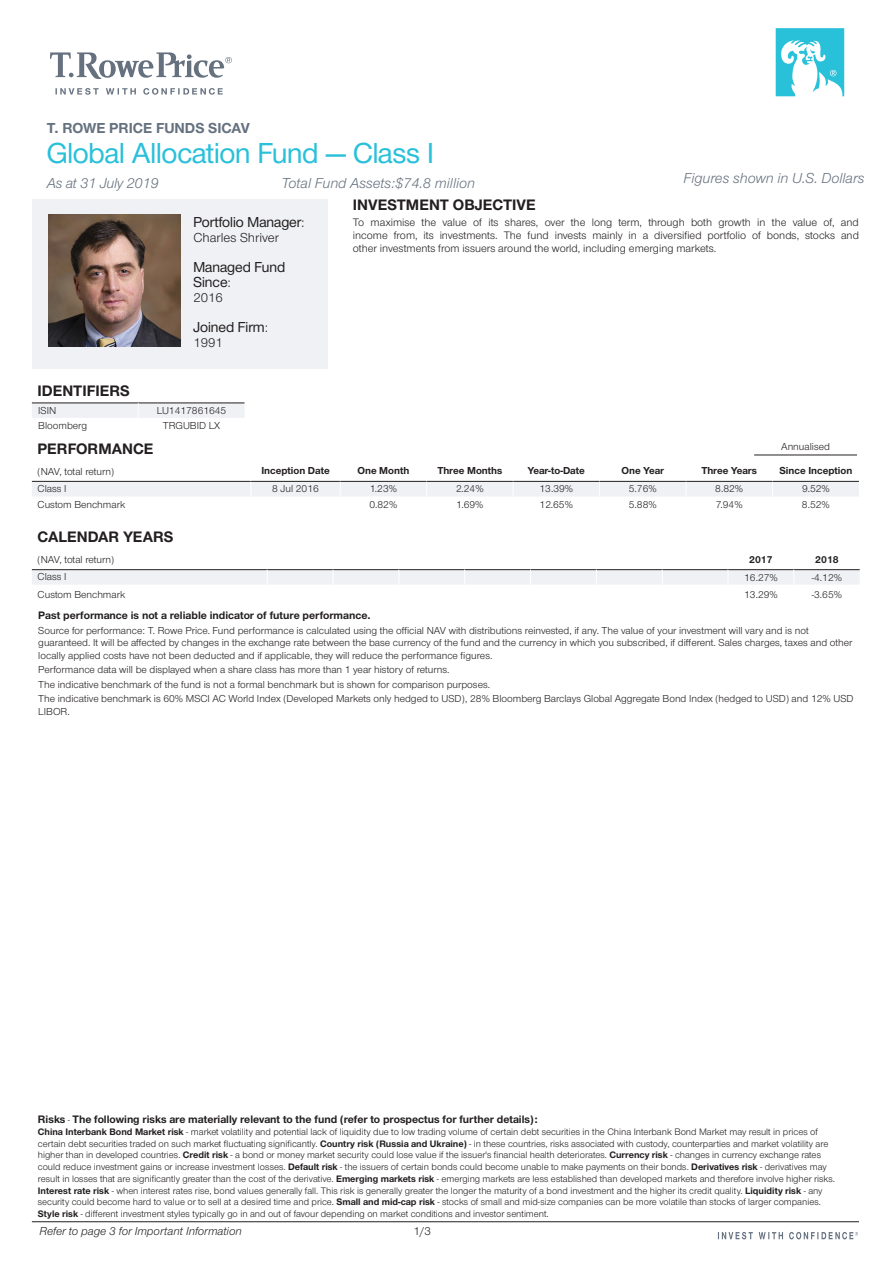
<style>
.page{position:relative;width:893px;height:1263px;background:#fff}
.page>*{position:absolute;margin:0;border:0;box-sizing:border-box;transform-origin:0 0}
.t1{font:500 30px "Nimbus San Nov D";letter-spacing:-.005em;color:#29c0da}
.t2{font:700 15.75px "Nimbus San Nov";color:#231f20}
.t3{font:italic 15px "Nimbus San Nov";color:#65717f}
.t4{font:500 15px/15px "Nimbus San Nov D";color:#231f20}
.t5{font:700 15px "Nimbus San Nov";color:#65717f}
.t6{font:13.5px "Nimbus San Nov";color:#231f20}
.t7{font:italic 12px "Nimbus San Nov";color:#231f20}
.t8{font:12px "Nimbus San Nov";color:#231f20}
.t9{font:11.25px/12.8px "Nimbus San Nov";color:#231f20;text-align:justify}
.t10{font:700 11.25px "Nimbus San Nov";color:#231f20}
.t11{font:10.5px/12.6px "Nimbus San Nov";color:#231f20}
.t12{font:700 10.5px "Nimbus San Nov";color:#231f20}
.t13{font:9.75px/11.7px "Nimbus San Nov";color:#231f20}
.s1{font-family:"Nimbus San Nov";font-weight:400;font-size:13.5px}
.s2{font-weight:400;font-size:9.75px}
.s3{font-weight:700}
</style>
<div class="page">
<svg style="left:32px;top:403px;width:212px;height:15px"></svg>
<svg style="left:32px;top:454px;width:827px;height:42px"></svg>
<svg style="left:32px;top:569px;width:828px;height:15px"></svg>
<div style="left:32px;top:200px;width:295px;height:169px;background:#eff1f4"></div>
<img style="left:49px;top:215px;width:131px;height:132px">
<svg style="left:55px;top:88px;width:168px;height:7px"></svg>
<svg style="left:50px;top:52px;width:182px;height:27px"></svg>
<svg style="left:776px;top:28px;width:68px;height:68px"></svg>
<svg style="left:718px;top:1232px;width:140px;height:7px"></svg>
<hr style="left:32px;top:1221px;width:827px;height:1px;background:#231f20">
<h3 class="t5" style="left:47px;top:119px;width:205px">T. ROWE PRICE FUNDS SICAV</h3>
<h1 class="t1" style="left:47px;top:135px;width:388px">Global Allocation Fund — Class I</h1>
<h2 class="t2" style="left:353px;top:196px;width:184px">INVESTMENT OBJECTIVE</h2>
<p class="t9" style="left:353px;top:216px;width:508px">To maximise the value of its shares, over the long term, through both growth in the value of, and income from, its investments. The fund invests mainly in a diversified portfolio of bonds, stocks and other investments from issuers around the world, including emerging markets.</p>
<h3 class="t3" style="left:282px;top:174px;width:195px">Total Fund Assets:$74.8 million</h3>
<h3 class="t3" style="left:684px;top:170px;width:182px">Figures shown in U.S. Dollars</h3>
<h3 class="t3" style="left:47px;top:174px;width:113px">As at 31 July 2019</h3>
<h3 class="t4" style="left:193px;top:214px;width:113px">Portfolio Manager<span class="s1">:</span></h3>
<h3 class="t6" style="left:193px;top:230px;width:87px">Charles Shriver</h3>
<h3 class="t4" style="left:193px;top:259px;width:93px">Managed Fund<br>Since<span class="s1">:</span></h3>
<h3 class="t6" style="left:193px;top:290px;width:31px">2016</h3>
<h3 class="t4" style="left:193px;top:319px;width:76px">Joined Firm<span class="s1">:</span></h3>
<h3 class="t6" style="left:193px;top:335px;width:31px">1991</h3>
<h2 class="t2" style="left:38px;top:381px;width:94px">IDENTIFIERS</h2>
<p class="t11" style="left:38px;top:404px;width:20px">ISIN</p>
<p class="t11" style="left:157px;top:404px;width:71px">LU1417861645</p>
<p class="t11" style="left:38px;top:419px;width:50px">Bloomberg</p>
<p class="t11" style="left:163px;top:419px;width:59px">TRGUBID LX</p>
<h2 class="t2" style="left:38px;top:440px;width:117px">PERFORMANCE</h2>
<p class="t11" style="left:781px;top:441px;width:50px">Annualised</p>
<p class="t11" style="left:38px;top:465px;width:78px">(NAV, total return)</p>
<p class="t12" style="left:261px;top:464px;width:70px">Inception Date</p>
<p class="t12" style="left:357px;top:464px;width:53px">One Month</p>
<p class="t12" style="left:437px;top:464px;width:67px">Three Months</p>
<p class="t12" style="left:528px;top:464px;width:58px">Year-to-Date</p>
<p class="t12" style="left:621px;top:464px;width:44px">One Year</p>
<p class="t12" style="left:701px;top:464px;width:57px">Three Years</p>
<p class="t12" style="left:779px;top:464px;width:74px">Since Inception</p>
<p class="t11" style="left:38px;top:483px;width:31px">Class I</p>
<p class="t11" style="left:272px;top:483px;width:48px">8 Jul 2016</p>
<p class="t11" style="left:370px;top:483px;width:29px">1.23%</p>
<p class="t11" style="left:456px;top:483px;width:29px">2.24%</p>
<p class="t11" style="left:539px;top:483px;width:35px">13.39%</p>
<p class="t11" style="left:629px;top:483px;width:29px">5.76%</p>
<p class="t11" style="left:715px;top:483px;width:29px">8.82%</p>
<p class="t11" style="left:802px;top:483px;width:29px">9.52%</p>
<p class="t11" style="left:38px;top:498px;width:89px">Custom Benchmark</p>
<p class="t11" style="left:369px;top:498px;width:29px">0.82%</p>
<p class="t11" style="left:456px;top:498px;width:29px">1.69%</p>
<p class="t11" style="left:540px;top:498px;width:35px">12.65%</p>
<p class="t11" style="left:629px;top:498px;width:29px">5.88%</p>
<p class="t11" style="left:716px;top:498px;width:28px">7.94%</p>
<p class="t11" style="left:802px;top:498px;width:29px">8.52%</p>
<h2 class="t2" style="left:38px;top:527px;width:137px">CALENDAR YEARS</h2>
<p class="t11" style="left:38px;top:554px;width:78px">(NAV, total return)</p>
<p class="t12" style="left:749px;top:553px;width:25px">2017</p>
<p class="t12" style="left:815px;top:553px;width:25px">2018</p>
<p class="t11" style="left:38px;top:571px;width:31px">Class I</p>
<p class="t11" style="left:744px;top:571px;width:35px">16.27%</p>
<p class="t11" style="left:812px;top:571px;width:32px">-4.12%</p>
<p class="t11" style="left:38px;top:588px;width:89px">Custom Benchmark</p>
<p class="t11" style="left:744px;top:588px;width:35px">13.29%</p>
<p class="t11" style="left:812px;top:588px;width:32px">-3.65%</p>
<p class="t10" style="left:38px;top:609px;width:334px">Past performance is not a reliable indicator of future performance.</p>
<p class="t11" style="left:38px;top:624px;width:816px">Source for performance: T. Rowe Price. Fund performance is calculated using the official NAV with distributions reinvested, if any. The value of your investment will vary and is not guaranteed. It will be affected by changes in the exchange rate between the base currency of the fund and the currency in which you subscribed, if different. Sales charges, taxes and other locally applied costs have not been deducted and if applicable, they will reduce the performance figures.</p>
<p class="t11" style="left:38px;top:663px;width:817px;line-height:14.4px">Performance data will be displayed when a share class has more than 1 year history of returns.<br>The indicative benchmark of the fund is not a formal benchmark but is shown for comparison purposes.<br>The indicative benchmark is 60% MSCI AC World Index (Developed Markets only hedged to USD), 28% Bloomberg Barclays Global Aggregate Bond Index (hedged to USD) and 12% USD</p>
<p class="t11" style="left:38px;top:705px;width:33px">LIBOR.</p>
<p class="t10" style="left:38px;top:1112px;width:501px">Risks <span class="s2">-</span> The following risks are materially relevant to the fund (refer to prospectus for further details):</p>
<p class="t13" style="left:38px;top:1126px;width:799px"><span class="s3">China Interbank Bond Market risk</span> - market volatility and potential lack of liquidity due to low trading volume of certain debt securities in the China Interbank Bond Market may result in prices of certain debt securities traded on such market fluctuating significantly. <span class="s3">Country risk (Russia and Ukraine)</span> - in these countries, risks associated with custody, counterparties and market volatility are higher than in developed countries. <span class="s3">Credit risk</span> - a bond or money market security could lose value if the issuer's financial health deteriorates. <span class="s3">Currency risk</span> - changes in currency exchange rates could reduce investment gains or increase investment losses. <span class="s3">Default risk</span> - the issuers of certain bonds could become unable to make payments on their bonds. <span class="s3">Derivatives risk</span> - derivatives may result in losses that are significantly greater than the cost of the derivative. <span class="s3">Emerging markets risk</span> - emerging markets are less established than developed markets and therefore involve higher risks.<br><span class="s3">Interest rate risk</span> - when interest rates rise, bond values generally fall. This risk is generally greater the longer the maturity of a bond investment and the higher its credit quality. <span class="s3">Liquidity risk</span> - any security could become hard to value or to sell at a desired time and price. <span class="s3">Small and mid-cap risk</span> - stocks of small and mid-size companies can be more volatile than stocks of larger companies.<br><span class="s3">Style risk</span> - different investment styles typically go in and out of favour depending on market conditions and investor sentiment.</p>
<p class="t7" style="left:39px;top:1224px;width:204px">Refer to page 3 for Important Information</p>
<p class="t8" style="left:414px;top:1224px;width:19px">1/3</p>
</div>
